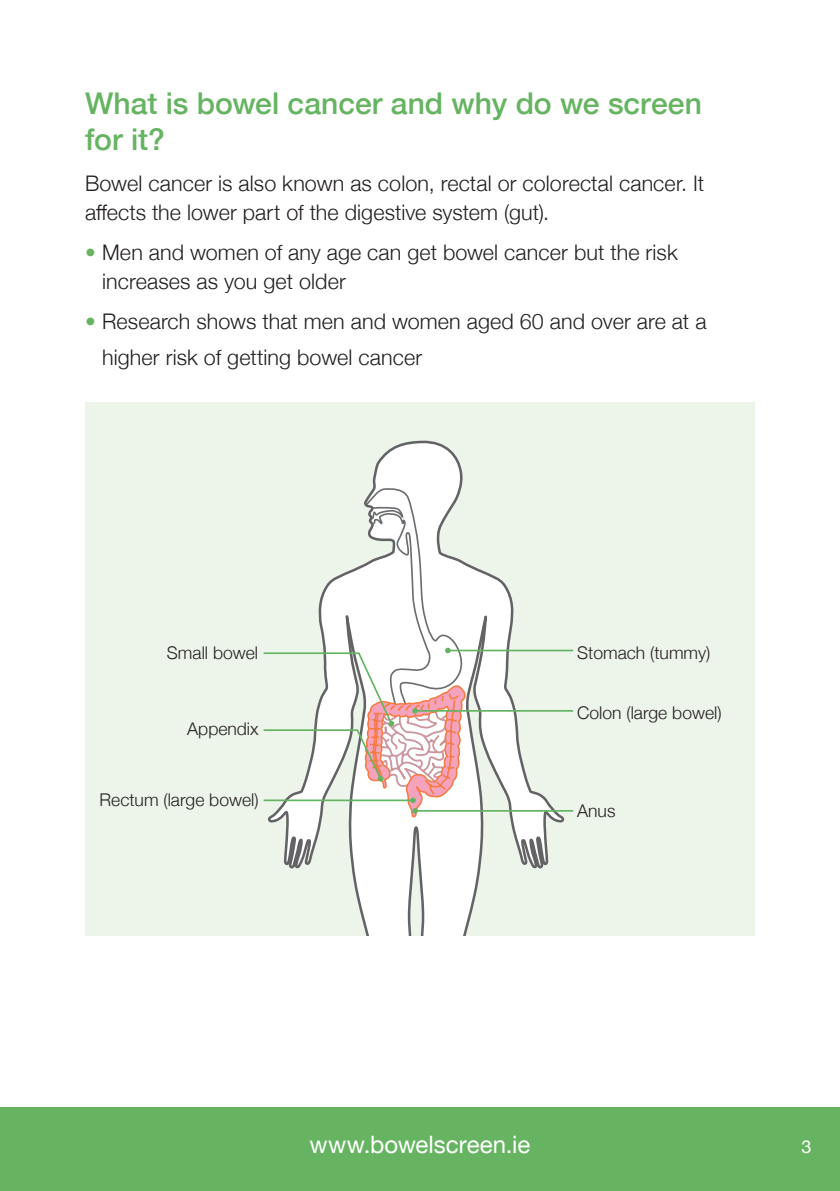
<style>
.page{position:relative;width:840px;height:1191px;background:#fff}
.page>*{position:absolute;margin:0;border:0;box-sizing:border-box;transform-origin:0 0}
.head_1{font:500 30px/36px "Helvetica Neue";color:#66b461}
.head_1-2{font:24px "Helvetica Neue";color:#fff}
.bullets{font:300 21.6px/29px "Helvetica Neue";letter-spacing:.005em;color:#231f20}
.body_text{font:300 21.6px/29px "Helvetica Neue";letter-spacing:.005em;color:#231f20}
.head_1-3{font:18px "Helvetica Neue";color:#fff}
.Body_Text{font:300 17.4px "Helvetica Neue";color:#231f20}
.s1{color:#66b461}
</style>
<div class="page">
<div style="left:0;top:1107px;width:839px;height:84px;background:#66b461"></div>
<div style="left:85px;top:403px;width:669px;height:532px;background:#edf5eb"></div>
<svg style="left:268px;top:440px;width:296px;height:495px"></svg>
<hr style="left:415px;top:810px;width:158px;height:1px;background:#63b461">
<hr style="left:415px;top:710px;width:158px;height:1px;background:#63b461">
<hr style="left:447px;top:649px;width:126px;height:2px;background:#63b461">
<svg style="left:263px;top:487px;width:204px;height:332px"></svg>
<p class="head_1" style="left:85px;top:83px;width:618px">What is bowel cancer and why do we screen for it?</p>
<p class="body_text" style="left:85px;top:167px;width:620px">Bowel cancer is also known as colon, rectal or colorectal cancer. It affects the lower part of the digestive system (gut).</p>
<p class="bullets" style="left:102px;top:236px;width:577px;text-indent:-17px"><span class="s1">•</span> Men and women of any age can get bowel cancer but the risk increases as you get older</p>
<p class="bullets" style="left:102px;top:302px;width:605px;line-height:36px;text-indent:-17px"><span class="s1">•</span> Research shows that men and women aged 60 and over are at a higher risk of getting bowel cancer</p>
<p class="Body_Text" style="left:167px;top:638px;width:93px">Small bowel</p>
<p class="Body_Text" style="left:577px;top:638px;width:135px">Stomach (tummy)</p>
<p class="Body_Text" style="left:187px;top:715px;width:73px">Appendix</p>
<p class="Body_Text" style="left:99px;top:785px;width:160px">Rectum (large bowel)</p>
<p class="Body_Text" style="left:577px;top:699px;width:146px">Colon (large bowel)</p>
<p class="Body_Text" style="left:577px;top:797px;width:40px">Anus</p>
<p class="head_1-2" style="left:309px;top:1127px;width:222px">www.bowelscreen.ie</p>
<p class="head_1-3" style="left:801px;top:1133px;width:12px">3</p>
</div>
